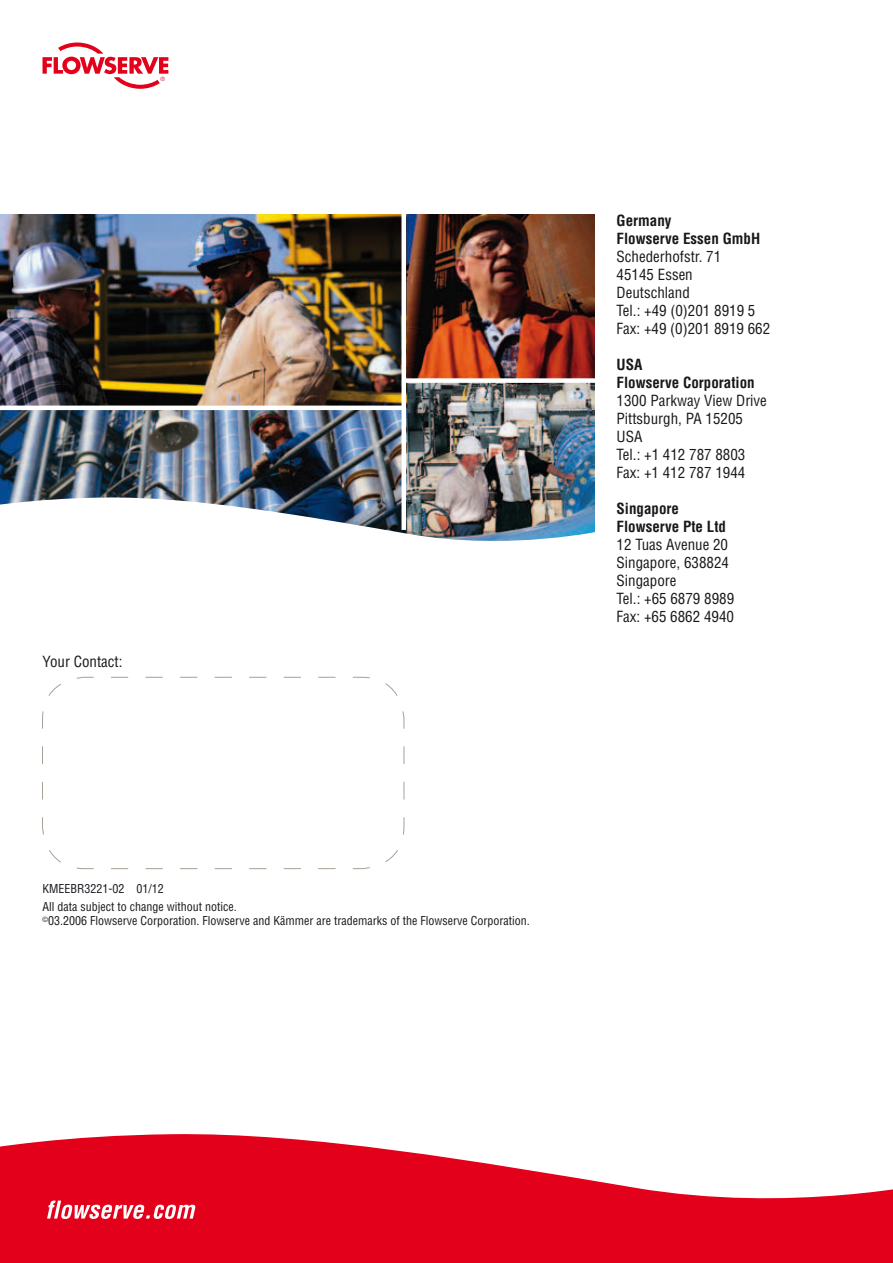
<style>
.page{position:relative;width:893px;height:1263px;background:#fff}
.page>*{position:absolute;margin:0;border:0;box-sizing:border-box;transform-origin:0 0}
.t1{font:condensed 15px/18px "Helvetica";color:#1a171c}
.t2{font:700 condensed 15px/18px "Helvetica";color:#1a171c}
.t3{font:condensed 12px/18.5px "Helvetica";color:#1a171c}
.t4{font:condensed 5.7px "Helvetica";color:#e2001a}
</style>
<div class="page">
<img style="left:0;top:214px;width:594px;height:283px">
<svg style="left:0;top:1134px;width:893px;height:129px;fill:#e2001a"></svg>
<svg style="left:0;top:1260px;width:4px;height:3px"></svg>
<svg style="left:47px;top:1200px;width:149px;height:19px"></svg>
<img style="left:0;top:497px;width:595px;height:44px">
<hr style="left:0;top:406px;width:405px;height:4px;background:#fff">
<div style="left:401px;top:209px;width:5px;height:321px;background:#fff"></div>
<div style="left:404px;top:378px;width:196px;height:5px;background:#fff"></div>
<svg style="left:42px;top:676px;width:363px;height:193px"></svg>
<svg style="left:43px;top:43px;width:125px;height:46px"></svg>
<p class="t4" style="left:161px;top:75px;width:6px">®</p>
<p class="t1" style="left:43px;top:652px;width:82px">Your Contact:</p>
<p class="t3" style="left:43px;top:879px;width:196px">KMEEBR3221-02 01/12<br>All data subject to change without notice.</p>
<p class="t3" style="left:43px;top:912px;width:489px"><sup>©</sup>03.2006 Flowserve Corporation. Flowserve and Kämmer are trademarks of the Flowserve Corporation.</p>
<p class="t2" style="left:617px;top:211px;width:145px">Germany<br>Flowserve Essen GmbH</p>
<p class="t1" style="left:617px;top:247px;width:155px">Schederhofstr. 71<br>45145 Essen<br>Deutschland<br>Tel.: +49 (0)201 8919 5<br>Fax: +49 (0)201 8919 662</p>
<p class="t2" style="left:617px;top:355px;width:140px">USA<br>Flowserve Corporation</p>
<p class="t1" style="left:617px;top:391px;width:152px">1300 Parkway View Drive<br>Pittsburgh, PA 15205<br>USA<br>Tel.: +1 412 787 8803<br>Fax: +1 412 787 1944</p>
<p class="t2" style="left:617px;top:499px;width:111px">Singapore<br>Flowserve Pte Ltd</p>
<p class="t1" style="left:617px;top:535px;width:119px">12 Tuas Avenue 20<br>Singapore, 638824<br>Singapore<br>Tel.: +65 6879 8989<br>Fax: +65 6862 4940</p>
</div>
